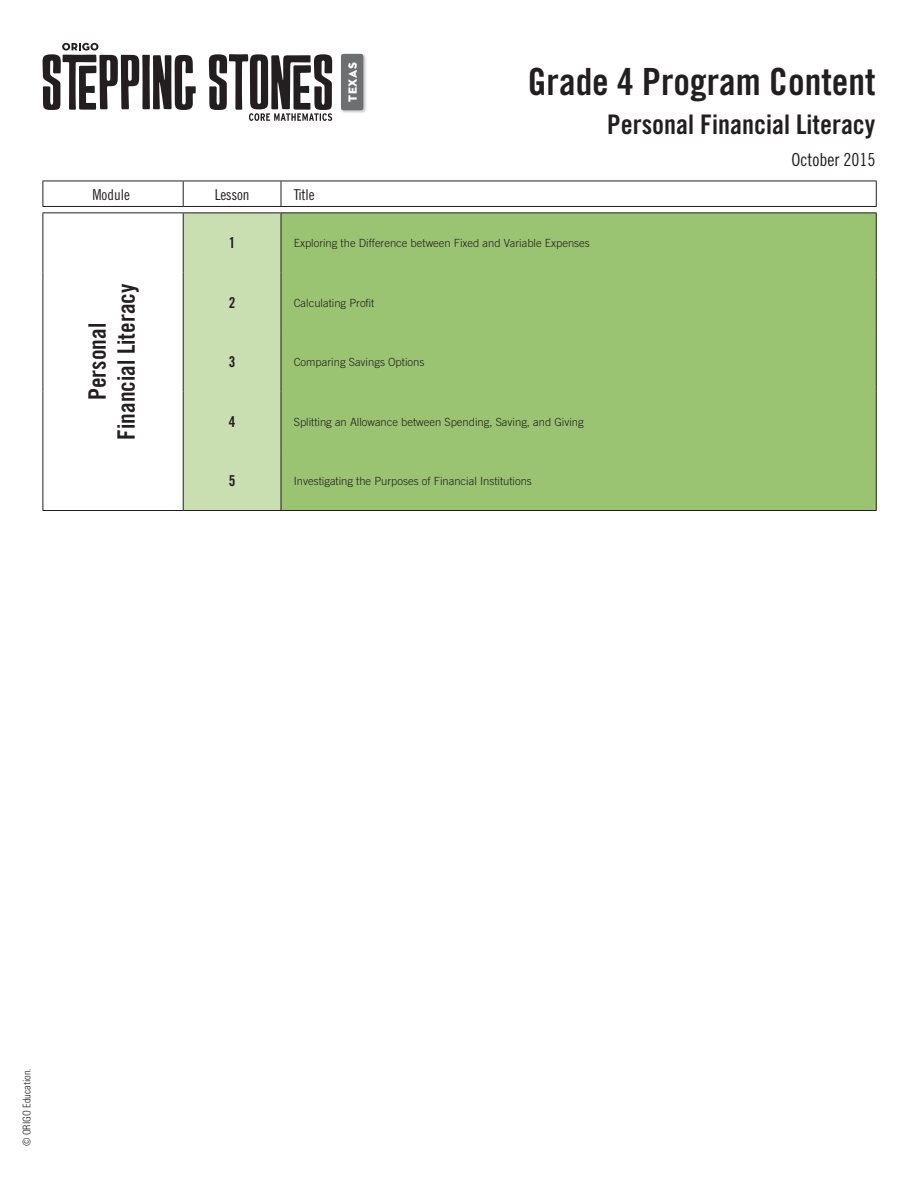
<style>
.page{position:relative;width:918px;height:1188px;background:#fff}
.page>*{position:absolute;margin:0;border:0;box-sizing:border-box;transform-origin:0 0}
.t1{font:37.5px "Trade Gothic Bold Cond Twenty";color:#231f20}
.t2{font:27px "Trade Gothic Bold Cond Twenty";color:#231f20}
.t3{font:24px/28.8px "Trade Gothic Bold Cond Twenty";color:#231f20;text-align:center}
.t4{font:18px "Trade Gothic Cond Eighteen";color:#231f20}
.t5{font:15px "Trade Gothic Cond Eighteen";letter-spacing:-.015em;color:#231f20}
.t6{font:15px "Trade Gothic Bold Cond Twenty";color:#231f20}
.t7{font:12px "Neutraface 2 Display Titling";letter-spacing:.035em;color:#fff}
.t8{font:300 11.25px "Trade Gothic";color:#231f20}
.t9{font:300 condensed 10.5px "Univers";color:#231f20}
</style>
<div class="page">
<svg style="left:43px;top:43px;width:153px;height:67px"></svg>
<svg style="left:209px;top:54px;width:123px;height:67px"></svg>
<div style="left:340px;top:53px;width:27px;height:61px;background:#231f20;opacity:.25"></div>
<div style="left:341px;top:54px;width:22px;height:56px;background:#6d6f71;border-radius:2px"></div>
<div style="left:184px;top:213px;width:97px;height:297px;background:#c9deb1"></div>
<div style="left:282px;top:213px;width:594px;height:297px;background:#9ac471"></div>
<hr style="left:43px;top:181px;width:140px;height:1px;background:#231f20">
<svg style="left:43px;top:181px;width:1px;height:25px"></svg>
<hr style="left:43px;top:206px;width:140px;height:1px;background:#231f20">
<hr style="left:43px;top:212px;width:140px;height:1px;background:#231f20">
<hr style="left:43px;top:213px;width:1px;height:59px;background:#231f20">
<hr style="left:43px;top:272px;width:1px;height:60px;background:#231f20">
<hr style="left:43px;top:332px;width:1px;height:59px;background:#231f20">
<hr style="left:43px;top:391px;width:1px;height:60px;background:#231f20">
<hr style="left:43px;top:451px;width:1px;height:59px;background:#231f20">
<hr style="left:43px;top:510px;width:140px;height:1px;background:#231f20">
<hr style="left:183px;top:181px;width:98px;height:1px;background:#231f20">
<hr style="left:183px;top:206px;width:98px;height:1px;background:#231f20">
<hr style="left:183px;top:212px;width:98px;height:1px;background:#231f20">
<svg style="left:183px;top:181px;width:1px;height:25px"></svg>
<hr style="left:183px;top:213px;width:1px;height:59px;background:#231f20">
<hr style="left:183px;top:272px;width:1px;height:60px;background:#231f20">
<hr style="left:183px;top:332px;width:1px;height:59px;background:#231f20">
<hr style="left:183px;top:391px;width:1px;height:60px;background:#231f20">
<hr style="left:183px;top:451px;width:1px;height:59px;background:#231f20">
<svg style="left:876px;top:182px;width:1px;height:24px"></svg>
<hr style="left:183px;top:510px;width:98px;height:1px;background:#231f20">
<hr style="left:281px;top:181px;width:596px;height:1px;background:#231f20">
<hr style="left:281px;top:206px;width:596px;height:1px;background:#231f20">
<svg style="left:281px;top:181px;width:1px;height:25px"></svg>
<hr style="left:281px;top:213px;width:1px;height:59px;background:#231f20">
<hr style="left:281px;top:272px;width:1px;height:60px;background:#231f20">
<hr style="left:281px;top:332px;width:1px;height:59px;background:#231f20">
<hr style="left:281px;top:391px;width:1px;height:60px;background:#231f20">
<hr style="left:281px;top:451px;width:1px;height:59px;background:#231f20">
<hr style="left:876px;top:213px;width:1px;height:59px;background:#231f20">
<hr style="left:876px;top:272px;width:1px;height:60px;background:#231f20">
<hr style="left:876px;top:332px;width:1px;height:59px;background:#231f20">
<hr style="left:876px;top:391px;width:1px;height:60px;background:#231f20">
<hr style="left:876px;top:451px;width:1px;height:59px;background:#231f20">
<hr style="left:281px;top:212px;width:596px;height:1px;background:#231f20">
<hr style="left:281px;top:510px;width:596px;height:1px;background:#231f20">
<p class="t7" style="left:345px;top:102px;width:41px;rotate:-90deg">TEXAS</p>
<h3 class="t5" style="left:92px;top:185px;width:39px">Module</h3>
<h3 class="t5" style="left:215px;top:185px;width:36px">Lesson</h3>
<h3 class="t5" style="left:294px;top:185px;width:22px">Title</h3>
<h1 class="t1" style="left:528px;top:59px;width:349px">Grade 4 Program Content</h1>
<h2 class="t2" style="left:607px;top:108px;width:270px">Personal Financial Literacy</h2>
<h3 class="t4" style="left:792px;top:149px;width:85px">October 2015</h3>
<h3 class="t3" style="left:83px;top:440px;width:157px;rotate:-90deg">Personal<br>Financial Literacy</h3>
<h3 class="t6" style="left:229px;top:234px;width:8px">1</h3>
<p class="t8" style="left:294px;top:236px;width:298px">Exploring the Difference between Fixed and Variable Expenses</p>
<h3 class="t6" style="left:229px;top:293px;width:8px">2</h3>
<p class="t8" style="left:294px;top:296px;width:82px">Calculating Profit</p>
<h3 class="t6" style="left:229px;top:353px;width:8px">3</h3>
<p class="t8" style="left:294px;top:355px;width:132px">Comparing Savings Options</p>
<h3 class="t6" style="left:229px;top:412px;width:8px">4</h3>
<p class="t8" style="left:294px;top:415px;width:292px">Splitting an Allowance between Spending, Saving, and Giving</p>
<h3 class="t6" style="left:229px;top:472px;width:8px">5</h3>
<p class="t8" style="left:294px;top:474px;width:240px">Investigating the Purposes of Financial Institutions</p>
<p class="t9" style="left:20px;top:1146px;width:79px;rotate:-90deg">© ORIGO Education.</p>
</div>
